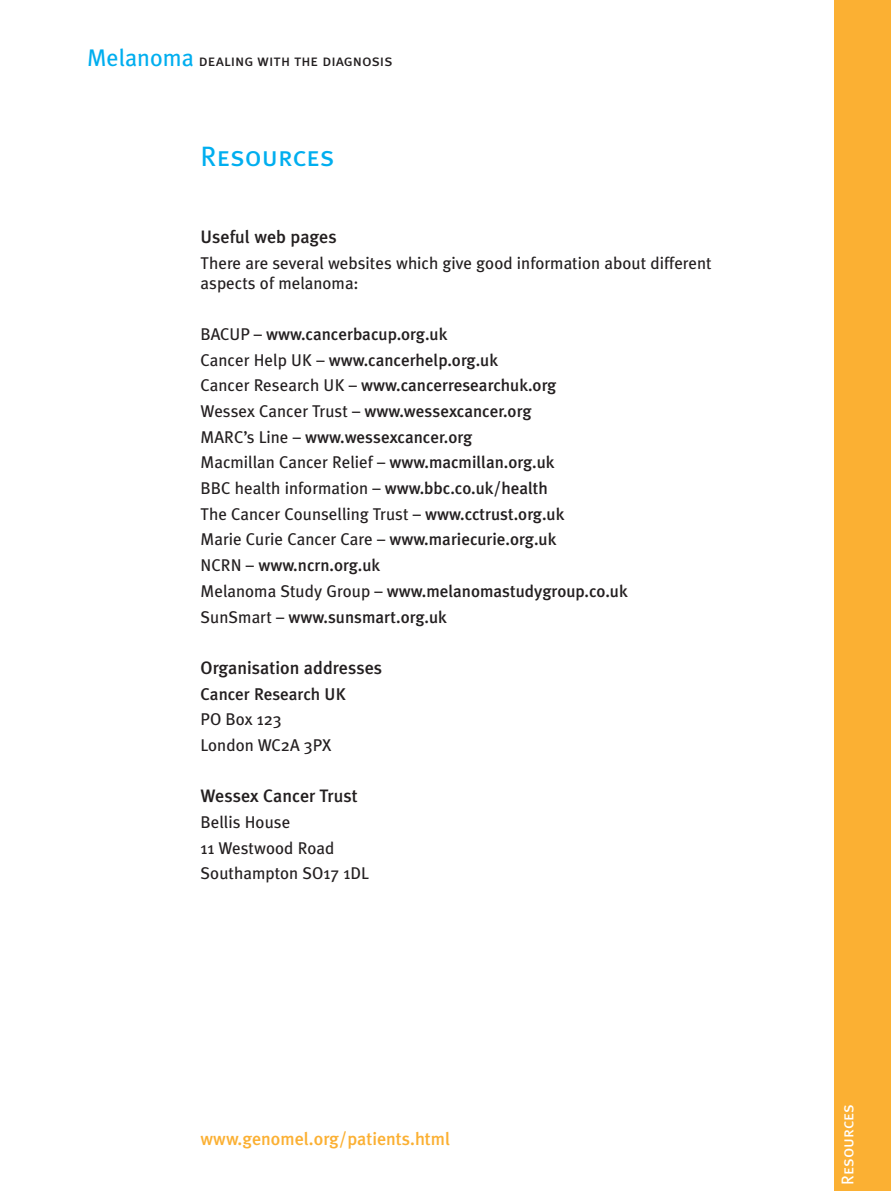
<style>
.page{position:relative;width:891px;height:1191px;background:#fff}
.page>*{position:absolute;margin:0;border:0;box-sizing:border-box;transform-origin:0 0}
.t1{font:28px "Meta Plus Book Caps";color:#00aeef}
.t2{font:500 18px "Meta Plus";color:#231f20}
.t3{font:500 18px "Meta Plus";color:#fbb033}
.t4{font:500 17px/25.6px "Meta Plus";color:#231f20}
.t5{font:17px/25.6px "Meta Plus";color:#231f20}
.t6{font:17px "Meta Plus Book Caps";color:#fff}
.t7{font:16px "Meta Plus Book Caps";color:#231f20}
.s1{font-family:"Meta Plus";font-size:24px;color:#00aeef}
.s2{font-weight:400}
</style>
<div class="page">
<div style="left:833px;top:0;width:57px;height:1191px;background:#fbb033"></div>
<p class="t7" style="left:87px;top:51px;width:307px"><span class="s1">Melanoma</span> dealing with the diagnosis</p>
<h1 class="t1" style="left:200px;top:140px;width:135px">Resources</h1>
<p class="t2" style="left:200px;top:226px;width:138px">Useful web pages</p>
<p class="t5" style="left:200px;top:253px;width:512px;line-height:20px">There are several websites which give good information about different aspects of melanoma:</p>
<p class="t4" style="left:200px;top:321px;width:428px"><span class="s2">BACUP –</span> www.cancerbacup.org.uk<br><span class="s2">Cancer Help UK –</span> www.cancerhelp.org.uk<br><span class="s2">Cancer Research UK –</span> www.cancerresearchuk.org<br><span class="s2">Wessex Cancer Trust –</span> www.wessexcancer.org<br><span class="s2">MARC’s Line –</span> www.wessexcancer.org<br><span class="s2">Macmillan Cancer Relief –</span> www.macmillan.org.uk<br><span class="s2">BBC health information –</span> www.bbc.co.uk/health<br><span class="s2">The Cancer Counselling Trust –</span> www.cctrust.org.uk<br><span class="s2">Marie Curie Cancer Care –</span> www.mariecurie.org.uk<br><span class="s2">NCRN –</span> www.ncrn.org.uk<br><span class="s2">Melanoma Study Group –</span> www.melanomastudygroup.co.uk <span class="s2">SunSmart –</span> www.sunsmart.org.uk</p>
<p class="t2" style="left:200px;top:657px;width:183px">Organisation addresses</p>
<p class="t4" style="left:200px;top:681px;width:147px">Cancer Research UK</p>
<p class="t5" style="left:200px;top:706px;width:132px">PO Box 123<br>London WC2A 3PX</p>
<p class="t2" style="left:200px;top:785px;width:158px">Wessex Cancer Trust</p>
<p class="t5" style="left:200px;top:809px;width:170px">Bellis House<br>11 Westwood Road<br>Southampton SO17 1DL</p>
<p class="t3" style="left:200px;top:1128px;width:251px">www.genomel.org/patients.html</p>
<p class="t6" style="left:837px;top:1185px;width:83px;rotate:-90deg">Resources</p>
</div>
